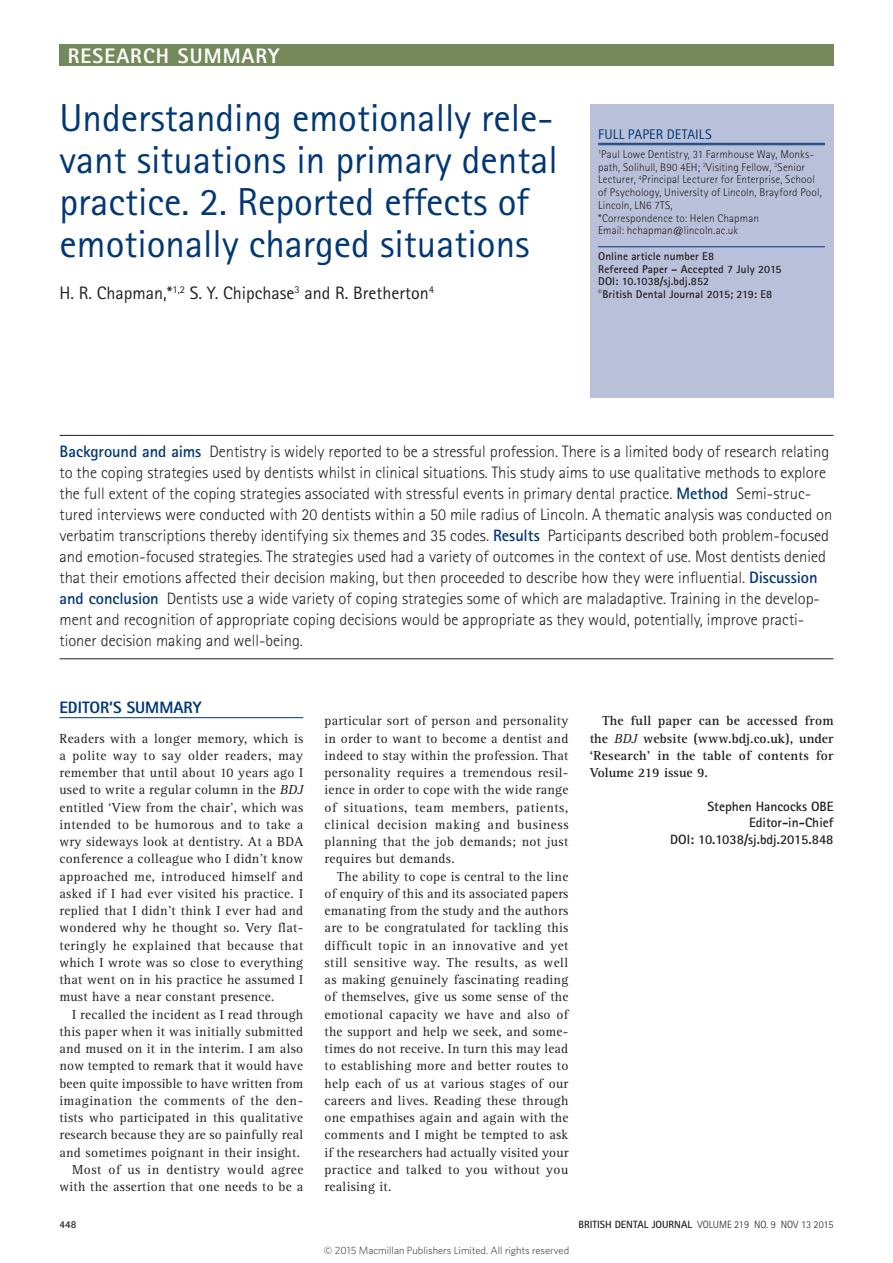
<style>
.page{position:relative;width:893px;height:1263px;background:#fff}
.page>*{position:absolute;margin:0;border:0;box-sizing:border-box;transform-origin:0 0}
.head{font:39px/42px "Rotis Sans Serif Std";color:#013775}
.page_header___top{font:800 21px "Rotis Sans Serif Std";letter-spacing:.05em;color:#fff}
.author{font:18px "Rotis Sans Serif Std";color:#231f20}
.abstract{font:300 16.5px/21px "Rotis Sans Serif Std";color:#231f20}
.crosshead_1{font:800 16.5px "Rotis Sans Serif Std";color:#013775}
.t1{font:13.95px "Rotis Sans Serif Std 2";letter-spacing:.01em;color:#013775}
.body{font:13.5px/17.2px "Rotis Serif Std";letter-spacing:.02em;color:#231f20;text-align:justify}
.body_fullout{font:13.5px/17.2px "Rotis Serif Std";letter-spacing:.02em;color:#231f20;text-align:justify}
.body-2{font:700 13.5px/17.2px "Rotis Serif Std";letter-spacing:.02em;color:#231f20;text-align:justify}
.commentary_-_author{font:700 13.5px "Rotis Sans Serif Std";color:#231f20}
.author_biog{font:300 11.25px/12.8px "Rotis Sans Serif Std";letter-spacing:.01em;color:#231f20}
.article_details{font:700 11.25px/12.8px "Rotis Sans Serif Std";letter-spacing:.01em;color:#231f20}
.t2{font:300 10.5px "Whitney";color:#231f20}
.page_footer{font:300 10.5px "Rotis Sans Serif Std";color:#231f20}
.page_footer-2{font:700 10.5px "Rotis Sans Serif Std";color:#231f20}
.s1{font-weight:700;color:#013775}
.s2{font-style:italic}
.s3{font-weight:400;font-style:italic}
.s4{font-weight:700}
</style>
<div class="page">
<div style="left:590px;top:104px;width:243px;height:293px;background:#b9c0d9"></div>
<hr style="left:598px;top:143px;width:227px;height:1px;background:#013775">
<div style="left:59px;top:45px;width:774px;height:21px;background:#76895b"></div>
<hr style="left:60px;top:435px;width:773px;height:1px;background:#231f20">
<hr style="left:60px;top:658px;width:773px;height:1px;background:#231f20">
<hr style="left:598px;top:144px;width:227px;height:1px;background:#013775">
<hr style="left:598px;top:246px;width:227px;height:1px;background:#013775">
<hr style="left:59px;top:717px;width:244px;height:1px;background:#013775">
<p class="page_header___top" style="left:68px;top:42px;width:213px">RESEARCH SUMMARY</p>
<p class="head" style="left:60px;top:97px;width:500px">Understanding emotionally rele&shy;vant situations in primary dental practice. 2. Reported effects of emotionally charged situations</p>
<p class="author" style="left:60px;top:283px;width:376px">H. R. Chapman,*<sup>1,2</sup> S. Y. Chipchase<sup>3</sup> and R. Bretherton<sup>4</sup></p>
<p class="t1" style="left:598px;top:126px;width:115px">FULL PAPER DETAILS</p>
<p class="author_biog" style="left:598px;top:148px;width:225px"><sup>1</sup>Paul Lowe Dentistry, 31 Farmhouse Way, Monks&shy;path, Solihull, B90 4EH; <sup>2</sup>Visiting Fellow, <sup>3</sup>Senior Lecturer, <sup>4</sup>Principal Lecturer for Enterprise, School of Psychology, University of Lincoln, Brayford Pool, Lincoln, LN6 7TS,<br>*Correspondence to: Helen Chapman<br>Email: hchapman@lincoln.ac.uk</p>
<p class="article_details" style="left:598px;top:249px;width:185px">Online article number E8<br>Refereed Paper – Accepted 7 July 2015<br>DOI: 10.1038/sj.bdj.852<br><sup>©</sup>British Dental Journal 2015; 219: E8</p>
<p class="abstract" style="left:60px;top:441px;width:774px"><span class="s1">Background and aims</span> Dentistry is widely reported to be a stressful profession. There is a limited body of research relating to the coping strategies used by dentists whilst in clinical situations. This study aims to use qualitative methods to explore the full extent of the coping strategies associated with stressful events in primary dental practice. <span class="s1">Method</span> Semi-struc&shy;tured interviews were conducted with 20 dentists within a 50 mile radius of Lincoln. A thematic analysis was conducted on verbatim transcriptions thereby identifying six themes and 35 codes. <span class="s1">Results</span> Participants described both problem-focused and emotion-focused strategies. The strategies used had a variety of outcomes in the context of use. Most dentists denied that their emotions affected their decision making, but then proceeded to describe how they were influential. <span class="s1">Discussion and conclusion</span> Dentists use a wide variety of coping strategies some of which are maladaptive. Training in the develop&shy;ment and recognition of appropriate coping decisions would be appropriate as they would, potentially, improve practi&shy;tioner decision making and well-being.</p>
<p class="crosshead_1" style="left:59px;top:697px;width:144px">EDITOR’S SUMMARY</p>
<p class="body_fullout" style="left:59px;top:730px;width:246px">Readers with a longer memory, which is a polite way to say older readers, may remember that until about 10 years ago I used to write a regular column in the <span class="s2">BDJ </span>entitled ‘View from the chair’, which was intended to be humorous and to take a wry sideways look at dentistry. At a BDA conference a colleague who I didn’t know approached me, introduced himself and asked if I had ever visited his practice. I replied that I didn’t think I ever had and wondered why he thought so. Very flat&shy;teringly he explained that because that which I wrote was so close to everything that went on in his practice he assumed I must have a near constant presence.</p>
<p class="body" style="left:59px;top:1006px;width:245px;text-indent:13px">I recalled the incident as I read through this paper when it was initially submitted and mused on it in the interim. I am also now tempted to remark that it would have been quite impossible to have written from imagination the comments of the den&shy;tists who participated in this qualitative research because they are so painfully real and sometimes poignant in their insight.</p>
<p class="body" style="left:59px;top:1161px;width:245px;text-align:right">Most of us in dentistry would agree with the assertion that one needs to be a</p>
<p class="body" style="left:325px;top:713px;width:245px">particular sort of person and personality in order to want to become a dentist and indeed to stay within the profession. That personality requires a tremendous resil&shy;ience in order to cope with the wide range of situations, team members, patients, clinical decision making and business planning that the job demands; not just requires but demands.</p>
<p class="body" style="left:325px;top:868px;width:245px;text-indent:13px">The ability to cope is central to the line of enquiry of this and its associated papers emanating from the study and the authors are to be congratulated for tackling this difficult topic in an innovative and yet still sensitive way. The results, as well as making genuinely fascinating reading of themselves, give us some sense of the emotional capacity we have and also of the support and help we seek, and some&shy;times do not receive. In turn this may lead to establishing more and better routes to help each of us at various stages of our careers and lives. Reading these through one empathises again and again with the comments and I might be tempted to ask if the researchers had actually visited your practice and talked to you without you realising it.</p>
<p class="body-2" style="left:590px;top:713px;width:245px;text-indent:13px">The full paper can be accessed from the <span class="s3">BDJ</span> website (www.bdj.co.uk), under ‘Research’ in the table of contents for Volume 219 issue 9.</p>
<p class="commentary_-_author" style="left:707px;top:798px;width:128px">Stephen Hancocks OBE</p>
<p class="commentary_-_author" style="left:749px;top:814px;width:86px">Editor-in-Chief</p>
<p class="commentary_-_author" style="left:670px;top:831px;width:165px">DOI: 10.1038/sj.bdj.2015.848</p>
<p class="page_footer-2" style="left:60px;top:1217px;width:18px">448</p>
<p class="page_footer" style="left:578px;top:1218px;width:257px"><span class="s4">BRITISH DENTAL JOURNAL</span> VOLUME 219 NO. 9 NOV 13 2015</p>
<p class="t2" style="left:324px;top:1243px;width:247px">© 2015 Macmillan Publishers Limited. All rights reserved</p>
</div>
